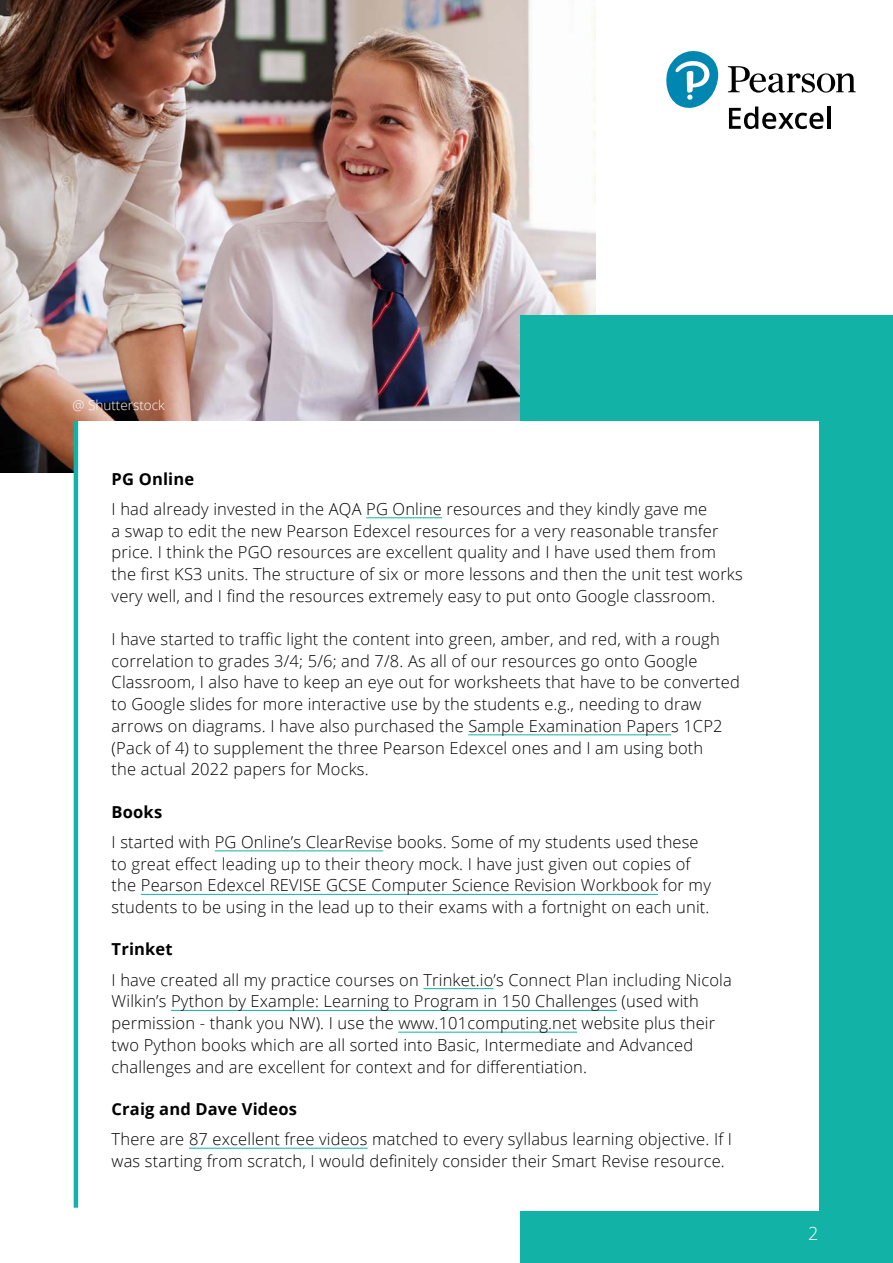
<style>
.page{position:relative;width:893px;height:1263px;background:#fff}
.page>*{position:absolute;margin:0;border:0;box-sizing:border-box;transform-origin:0 0}
.t1{font:300 18px "Open Sans";color:#fff}
.t2{font:300 16.5px/21.8px "Open Sans";letter-spacing:.01em;color:#000}
.t3{font:700 16.5px "Open Sans";letter-spacing:.01em;color:#000}
.t4{font:300 13.5px "Open Sans";color:#fff}
</style>
<div class="page">
<img style="left:0;top:0;width:595px;height:472px">
<div style="left:521px;top:316px;width:372px;height:947px;background:#12b2a6"></div>
<div style="left:74px;top:421px;width:745px;height:789px;background:#fff"></div>
<hr style="left:74px;top:421px;width:4px;height:787px;background:#12b2a6">
<svg style="left:666px;top:51px;width:53px;height:57px"></svg>
<svg style="left:728px;top:66px;width:128px;height:27px"></svg>
<svg style="left:729px;top:107px;width:94px;height:22px"></svg>
<hr style="left:827px;top:107px;width:4px;height:22px;background:#000">
<hr style="left:366px;top:517px;width:76px;height:1px;background:#12b2a6">
<hr style="left:468px;top:734px;width:203px;height:1px;background:#12b2a6">
<hr style="left:215px;top:850px;width:168px;height:1px;background:#12b2a6">
<hr style="left:141px;top:894px;width:517px;height:1px;background:#12b2a6">
<hr style="left:423px;top:988px;width:70px;height:1px;background:#12b2a6">
<hr style="left:171px;top:1010px;width:446px;height:1px;background:#12b2a6">
<hr style="left:398px;top:1032px;width:179px;height:1px;background:#12b2a6">
<hr style="left:189px;top:1148px;width:179px;height:1px;background:#12b2a6">
<p class="t4" style="left:73px;top:396px;width:94px">@ Shutterstock</p>
<p class="t3" style="left:112px;top:467px;width:84px">PG Online</p>
<p class="t2" style="left:112px;top:497px;width:633px">I had already invested in the AQA PG Online resources and they kindly gave me<br>a swap to edit the new Pearson Edexcel resources for a very reasonable transfer price. I think the PGO resources are excellent quality and I have used them from the first KS3 units. The structure of six or more lessons and then the unit test works very well, and I find the resources extremely easy to put onto Google classroom.</p>
<p class="t2" style="left:112px;top:627px;width:630px">I have started to traffic light the content into green, amber, and red, with a rough correlation to grades 3/4; 5/6; and 7/8. As all of our resources go onto Google Classroom, I also have to keep an eye out for worksheets that have to be converted to Google slides for more interactive use by the students e.g., needing to draw arrows on diagrams. I have also purchased the Sample Examination Papers 1CP2 (Pack of 4) to supplement the three Pearson Edexcel ones and I am using both<br>the actual 2022 papers for Mocks.</p>
<p class="t3" style="left:112px;top:800px;width:52px">Books</p>
<p class="t2" style="left:112px;top:830px;width:601px">I started with PG Online’s ClearRevise books. Some of my students used these to great effect leading up to their theory mock. I have just given out copies of the Pearson Edexcel REVISE GCSE Computer Science Revision Workbook for my students to be using in the lead up to their exams with a fortnight on each unit.</p>
<p class="t3" style="left:112px;top:938px;width:63px">Trinket</p>
<p class="t2" style="left:112px;top:968px;width:622px">I have created all my practice courses on Trinket.io’s Connect Plan including Nicola Wilkin’s Python by Example: Learning to Program in 150 Challenges (used with permission - thank you NW). I use the www.101computing.net website plus their two Python books which are all sorted into Basic, Intermediate and Advanced challenges and are excellent for context and for differentiation.</p>
<p class="t3" style="left:112px;top:1097px;width:187px">Craig and Dave Videos</p>
<p class="t2" style="left:112px;top:1128px;width:622px">There are 87 excellent free videos matched to every syllabus learning objective. If I was starting from scratch, I would definitely consider their Smart Revise resource.</p>
<p class="t1" style="left:808px;top:1221px;width:12px">2</p>
</div>
